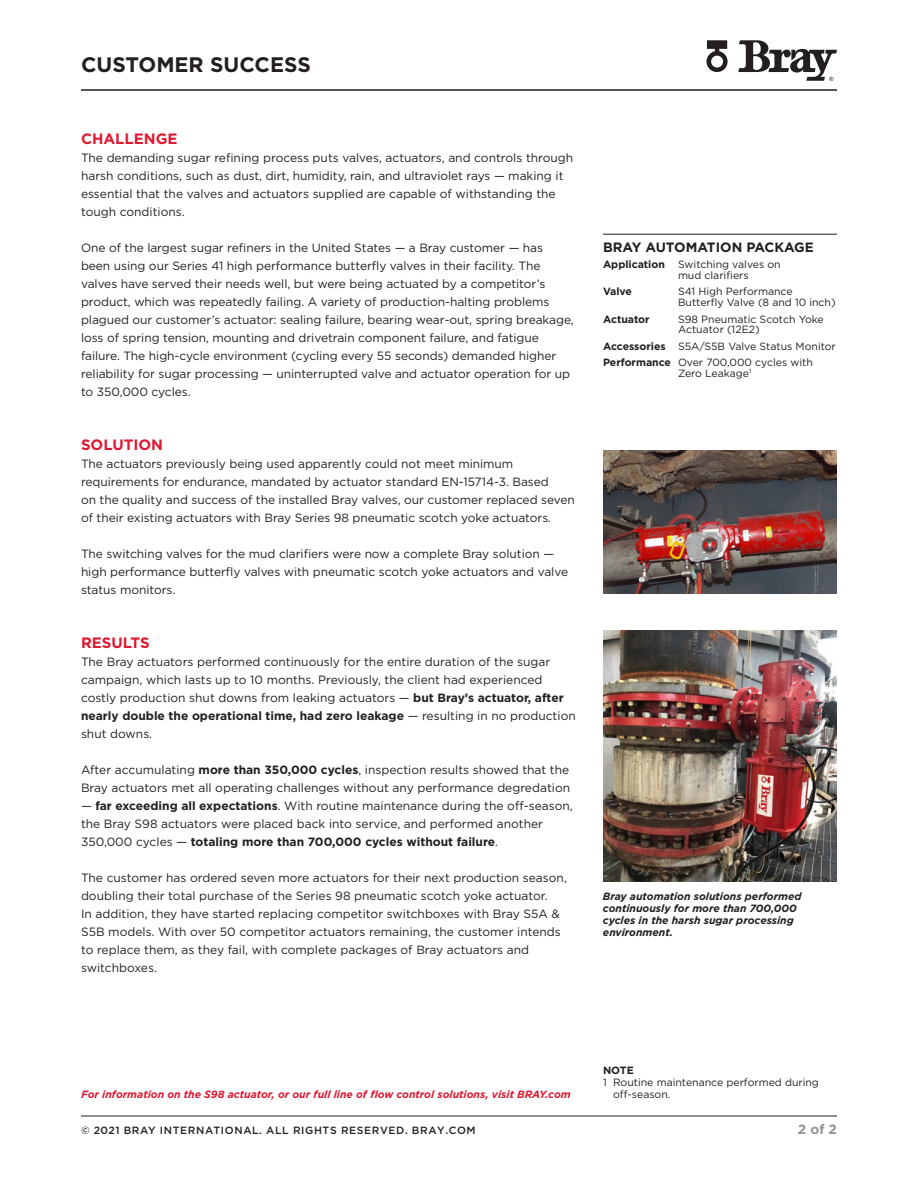
<style>
.page{position:relative;width:918px;height:1188px;background:#fff}
.page>*{position:absolute;margin:0;border:0;box-sizing:border-box;transform-origin:0 0}
.Subhead_1{font:700 21px "Gotham Pro";color:#231f20}
.Subhead_1-2{font:700 15px "Gotham Pro";color:#dc1a32}
.Subhead_2_Table{font:700 13.5px "Gotham Pro";color:#231f20}
.t1{font:700 13.5px "Gotham Pro";color:#939598}
.Body_Text{font:12px/18px "Gotham Pro";letter-spacing:-.005em;color:#231f20}
.Table_Body_Small_Lef{font:10.5px/10.5px "Gotham Pro";color:#231f20}
.t2{font:italic 700 10.5px/12px "Gotham Pro";color:#231f20}
.t3{font:italic 700 10.5px "Gotham Pro";color:#dc1a32}
.t4{font:500 10.5px "Gotham Pro";letter-spacing:.06em;color:#231f20}
.Table_Body_Small_Lef-2{font:700 10.5px "Gotham Pro";color:#231f20}
.Footnote_Numbered{font:10.5px "Gotham Pro";color:#231f20}
.Footnote_Numbered-2{font:700 10.5px "Gotham Pro";color:#231f20}
.s1{font-weight:700}
</style>
<div class="page">
<hr style="left:81px;top:1116px;width:756px;height:1px;background:#231f20">
<hr style="left:81px;top:89px;width:756px;height:2px;background:#231f20">
<img style="left:603px;top:630px;width:234px;height:252px">
<img style="left:603px;top:450px;width:234px;height:144px">
<hr style="left:603px;top:234px;width:75px;height:1px;background:#231f20">
<hr style="left:678px;top:234px;width:159px;height:1px;background:#231f20">
<svg style="left:738px;top:40px;width:99px;height:41px"></svg>
<svg style="left:707px;top:40px;width:21px;height:32px"></svg>
<p class="Subhead_1" style="left:81px;top:52px;width:231px">CUSTOMER SUCCESS</p>
<p class="Subhead_1-2" style="left:81px;top:130px;width:98px">CHALLENGE</p>
<p class="Body_Text" style="left:81px;top:149px;width:494px">The demanding sugar refining process puts valves, actuators, and controls through harsh conditions, such as dust, dirt, humidity, rain, and ultraviolet rays — making it essential that the valves and actuators supplied are capable of withstanding the tough conditions.</p>
<p class="Body_Text" style="left:81px;top:239px;width:494px">One of the largest sugar refiners in the United States — a Bray customer — has been using our Series 41 high performance butterfly valves in their facility. The valves have served their needs well, but were being actuated by a competitor’s product, which was repeatedly failing. A variety of production-halting problems plagued our customer’s actuator: sealing failure, bearing wear-out, spring breakage, loss of spring tension, mounting and drivetrain component failure, and fatigue failure. The high-cycle environment (cycling every 55 seconds) demanded higher reliability for sugar processing — uninterrupted valve and actuator operation for up to 350,000 cycles.</p>
<p class="Subhead_1-2" style="left:81px;top:436px;width:84px">SOLUTION</p>
<p class="Body_Text" style="left:81px;top:455px;width:495px">The actuators previously being used apparently could not meet minimum requirements for endurance, mandated by actuator standard EN-15714-3. Based<br>on the quality and success of the installed Bray valves, our customer replaced seven of their existing actuators with Bray Series 98 pneumatic scotch yoke actuators.</p>
<p class="Body_Text" style="left:81px;top:545px;width:489px">The switching valves for the mud clarifiers were now a complete Bray solution — high performance butterfly valves with pneumatic scotch yoke actuators and valve status monitors.</p>
<p class="Subhead_1-2" style="left:81px;top:634px;width:70px">RESULTS</p>
<p class="Body_Text" style="left:81px;top:653px;width:496px">The Bray actuators performed continuously for the entire duration of the sugar campaign, which lasts up to 10 months. Previously, the client had experienced costly production shut downs from leaking actuators — <span class="s1">but Bray’s actuator, after nearly double the operational time, had zero leakage</span> — resulting in no production shut downs.</p>
<p class="Body_Text" style="left:81px;top:761px;width:491px">After accumulating <span class="s1">more than 350,000 cycles</span>, inspection results showed that the<br>Bray actuators met all operating challenges without any performance degredation</p>
<p class="Body_Text" style="left:81px;top:797px;width:493px">— <span class="s1">far exceeding all expectations</span>. With routine maintenance during the off-season, the Bray S98 actuators were placed back into service, and performed another<br>350,000 cycles — <span class="s1">totaling more than 700,000 cycles without failure</span>.</p>
<p class="Body_Text" style="left:81px;top:869px;width:487px">The customer has ordered seven more actuators for their next production season, doubling their total purchase of the Series 98 pneumatic scotch yoke actuator.<br>In addition, they have started replacing competitor switchboxes with Bray S5A &amp; S5B models. With over 50 competitor actuators remaining, the customer intends to replace them, as they fail, with complete packages of Bray actuators and switchboxes.</p>
<p class="Subhead_2_Table" style="left:603px;top:239px;width:212px">BRAY AUTOMATION PACKAGE</p>
<p class="Table_Body_Small_Lef-2" style="left:603px;top:258px;width:64px">Application</p>
<p class="Table_Body_Small_Lef" style="left:678px;top:259px;width:104px">Switching valves on mud clarifiers</p>
<p class="Table_Body_Small_Lef-2" style="left:603px;top:286px;width:30px">Valve</p>
<p class="Table_Body_Small_Lef" style="left:678px;top:286px;width:159px">S41 High Performance<br>Butterfly Valve (8 and 10 inch)</p>
<p class="Table_Body_Small_Lef-2" style="left:603px;top:313px;width:48px">Actuator</p>
<p class="Table_Body_Small_Lef" style="left:678px;top:314px;width:147px">S98 Pneumatic Scotch Yoke<br>Actuator (12E2)</p>
<p class="Table_Body_Small_Lef-2" style="left:603px;top:340px;width:64px">Accessories</p>
<p class="Table_Body_Small_Lef" style="left:678px;top:341px;width:159px">S5A/S5B Valve Status Monitor</p>
<p class="Table_Body_Small_Lef-2" style="left:603px;top:357px;width:70px">Performance</p>
<p class="Table_Body_Small_Lef" style="left:678px;top:357px;width:137px">Over 700,000 cycles with<br>Zero Leakage<sup>1</sup></p>
<p class="t2" style="left:603px;top:890px;width:200px">Bray automation solutions performed continuously for more than 700,000 cycles in the harsh sugar processing environment.</p>
<p class="Footnote_Numbered-2" style="left:603px;top:1064px;width:32px">NOTE</p>
<p class="Footnote_Numbered" style="left:603px;top:1076px;width:217px">1 Routine maintenance performed during</p>
<p class="t3" style="left:81px;top:1088px;width:491px">For information on the S98 actuator, or our full line of flow control solutions, visit BRAY.com</p>
<p class="Footnote_Numbered" style="left:613px;top:1088px;width:59px">off-season.</p>
<p class="t4" style="left:81px;top:1124px;width:396px">© 2021 BRAY INTERNATIONAL. ALL RIGHTS RESERVED. BRAY.COM</p>
<p class="t1" style="left:798px;top:1121px;width:41px">2 of 2</p>
</div>
